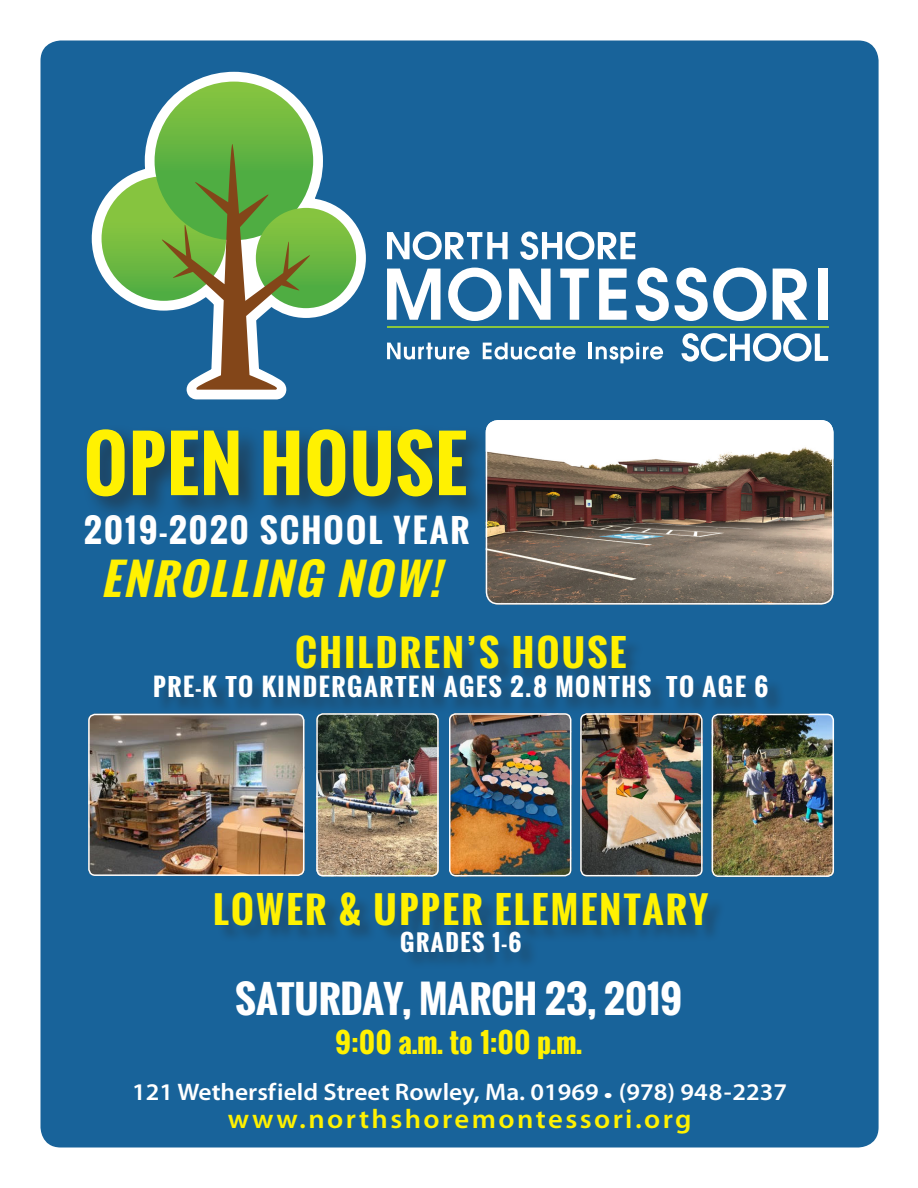
<style>
.page{position:relative;width:918px;height:1188px;background:#fff}
.page>*{position:absolute;margin:0;border:0;box-sizing:border-box;transform-origin:0 0}
.t1{font:700 73.5px "Oswald";letter-spacing:.02em;color:#fff101}
.t2{font:italic 700 42px "Oswald";color:#fff101;scale:1.06 1}
.t3{font:700 37.5px "Oswald";color:#fff;scale:1.06 1}
.t4{font:700 36px "Oswald";letter-spacing:.065em;color:#fff101;scale:1.06 1}
.t5{font:700 32.1px "Oswald";letter-spacing:.065em;color:#fff;scale:1.06 1}
.t6{font:600 27px "Myriad Pro";letter-spacing:.085em;color:#fff101;scale:1.06 1}
.t7{font:700 27px "Oswald";color:#fff101;scale:1.06 1}
.t8{font:600 24px "Myriad Pro";color:#fff;scale:1.06 1}
.t9{font:700 24px "Oswald";letter-spacing:.065em;color:#fff;scale:1.06 1}
.t10{font:700 22.5px "Oswald";letter-spacing:.065em;color:#fff;scale:1.06 1}
.s1{font-family:"Neuropol";font-weight:500;font-size:15px}
</style>
<div class="page">
<div style="left:40px;top:40px;width:839px;height:1108px;background:#18639a;border-radius:20px"></div>
<div style="left:157px;top:639px;width:629px;height:77px;background:#231f20;opacity:.32"></div>
<div style="left:217px;top:895px;width:509px;height:75px;background:#231f20;opacity:.29"></div>
<div style="left:82px;top:424px;width:409px;height:97px;background:#231f20;opacity:.6"></div>
<svg style="left:91px;top:71px;width:275px;height:329px"></svg>
<div style="left:102px;top:176px;width:124px;height:125px;background:linear-gradient(to bottom,#94ca3f,#57af42);border-radius:62px"></div>
<svg style="left:155px;top:82px;width:158px;height:158px;background:#74bb40"></svg>
<div style="left:256px;top:208px;width:100px;height:100px;background:linear-gradient(to bottom,#8ec741,#48a942);border-radius:50px"></div>
<svg style="left:161px;top:144px;width:150px;height:246px"></svg>
<svg style="left:387px;top:269px;width:54px;height:51px"></svg>
<svg style="left:448px;top:268px;width:54px;height:53px"></svg>
<svg style="left:509px;top:269px;width:42px;height:51px"></svg>
<svg style="left:560px;top:269px;width:29px;height:51px"></svg>
<svg style="left:599px;top:269px;width:28px;height:51px"></svg>
<svg style="left:636px;top:268px;width:33px;height:53px"></svg>
<svg style="left:675px;top:268px;width:91px;height:53px"></svg>
<svg style="left:773px;top:269px;width:34px;height:51px"></svg>
<div style="left:818px;top:269px;width:10px;height:51px;background:#fff"></div>
<hr style="left:387px;top:326px;width:441px;height:2px;background:#8bc63e">
<svg style="left:387px;top:232px;width:121px;height:28px"></svg>
<svg style="left:520px;top:232px;width:115px;height:28px"></svg>
<svg style="left:387px;top:343px;width:82px;height:17px"></svg>
<svg style="left:483px;top:343px;width:93px;height:17px"></svg>
<hr style="left:589px;top:343px;width:3px;height:16px;background:#fff">
<svg style="left:596px;top:343px;width:67px;height:20px"></svg>
<svg style="left:682px;top:333px;width:146px;height:29px"></svg>
<img style="left:486px;top:420px;width:345px;height:182px">
<div style="left:486px;top:420px;width:348px;height:185px;border:2px solid #fff;border-radius:12px"></div>
<img style="left:449px;top:713px;width:122px;height:163px">
<div style="left:449px;top:713px;width:122px;height:163px;border:2px solid #fff;border-radius:6px"></div>
<img style="left:88px;top:714px;width:216px;height:162px">
<div style="left:88px;top:714px;width:216px;height:162px;border:2px solid #fff;border-radius:6px"></div>
<img style="left:580px;top:713px;width:123px;height:163px">
<div style="left:580px;top:713px;width:123px;height:163px;border:2px solid #fff;border-radius:6px"></div>
<img style="left:316px;top:713px;width:123px;height:163px">
<div style="left:316px;top:713px;width:123px;height:163px;border:2px solid #fff;border-radius:6px"></div>
<img style="left:712px;top:714px;width:122px;height:163px">
<div style="left:712px;top:714px;width:122px;height:163px;border:2px solid #fff;border-radius:6px"></div>
<p class="t1" style="left:84px;top:408px;width:384px">OPEN HOUSE</p>
<p class="t5" style="left:84px;top:506px;width:364px">2019-2020 SCHOOL YEAR</p>
<p class="t2" style="left:101px;top:548px;width:334px">ENROLLING NOW!</p>
<p class="t4" style="left:295px;top:626px;width:314px">CHILDREN’S HOUSE</p>
<p class="t9" style="left:153px;top:669px;width:582px">PRE-K TO KINDERGARTEN AGES 2.8 MONTHS TO AGE 6</p>
<p class="t4" style="left:213px;top:882px;width:469px">LOWER &amp; UPPER ELEMENTARY</p>
<p class="t10" style="left:400px;top:925px;width:116px">GRADES 1-6</p>
<p class="t3" style="left:236px;top:971px;width:423px">SATURDAY, MARCH 23, 2019</p>
<p class="t7" style="left:335px;top:1022px;width:235px">9:00 a.m. to 1:00 p.m.</p>
<p class="t8" style="left:132px;top:1077px;width:619px">121 Wethersf ield Street Rowley, Ma. 01969 <span class="s1">•</span> (978) 948-2237</p>
<p class="t6" style="left:228px;top:1102px;width:439px">www.northshoremontessori.org</p>
</div>
